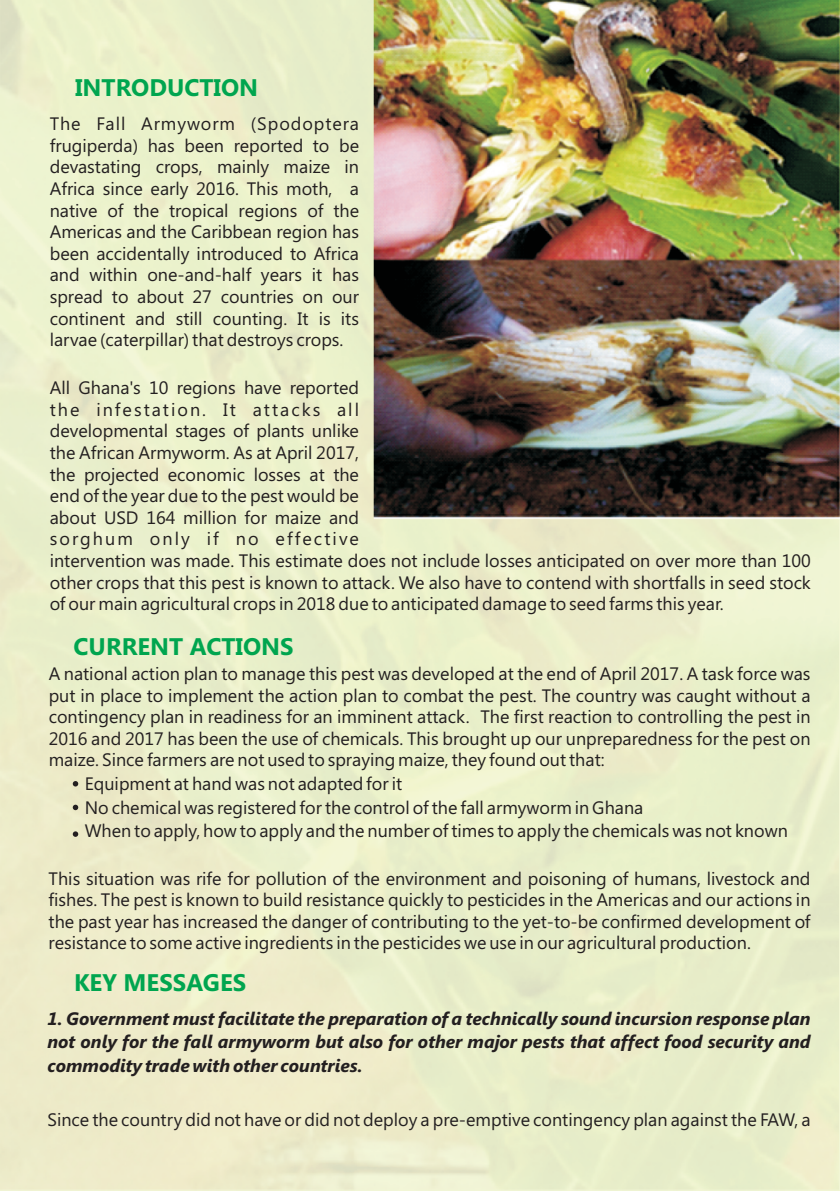
<style>
.page{position:relative;width:840px;height:1191px;background:#fff}
.page>*{position:absolute;margin:0;border:0;box-sizing:border-box;transform-origin:0 0}
.t1{font:700 24px "Segoe UI";color:#00a54f}
.t2{font:18px/21.6px "Segoe UI";color:#231f20;text-align:justify}
.t3{font:italic 700 18px/23.6px "Segoe UI";color:#231f20;text-align:justify}
</style>
<div class="page">
<img style="left:373px;top:0;width:466px;height:519px">
<svg style="left:73px;top:781px;width:5px;height:5px"></svg>
<svg style="left:73px;top:804px;width:5px;height:6px"></svg>
<svg style="left:73px;top:831px;width:5px;height:6px"></svg>
<h1 class="t1" style="left:75px;top:78px;width:185px">INTRODUCTION</h1>
<p class="t2" style="left:50px;top:115px;width:311px">The Fall Armyworm (Spodoptera frugiperda) has been reported to be devastating crops, mainly maize in Africa since early 2016. This moth, a native of the tropical regions of the Americas and the Caribbean region has been accidentally introduced to Africa and within one-and-half years it has spread to about 27 countries on our continent and still counting. It is its larvae (caterpillar) that destroys crops.</p>
<p class="t2" style="left:50px;top:379px;width:762px;text-align:left">All Ghana's 10 regions have reported<br>the infestation. It attacks all<br>developmental stages of plants unlike<br>the African Armyworm. As at April 2017,<br>the projected economic losses at the<br>end of the year due to the pest would be<br>about USD 164 million for maize and<br>sorghum only if no effective<br>intervention was made. This estimate does not include losses anticipated on over more than 100 other crops that this pest is known to attack. We also have to contend with shortfalls in seed stock of our main agricultural crops in 2018 due to anticipated damage to seed farms this year.</p>
<h1 class="t1" style="left:74px;top:637px;width:221px">CURRENT ACTIONS</h1>
<p class="t2" style="left:49px;top:664px;width:763px">A national action plan to manage this pest was developed at the end of April 2017. A task force was put in place to implement the action plan to combat the pest. The country was caught without a contingency plan in readiness for an imminent attack. The first reaction to controlling the pest in 2016 and 2017 has been the use of chemicals. This brought up our unpreparedness for the pest on maize. Since farmers are not used to spraying maize, they found out that:</p>
<p class="t2" style="left:85px;top:773px;width:704px;line-height:23.6px;text-align:left">Equipment at hand was not adapted for it<br>No chemical was registered for the control of the fall armyworm in Ghana<br>When to apply, how to apply and the number of times to apply the chemicals was not known</p>
<p class="t2" style="left:49px;top:869px;width:763px">This situation was rife for pollution of the environment and poisoning of humans, livestock and fishes. The pest is known to build resistance quickly to pesticides in the Americas and our actions in the past year has increased the danger of contributing to the yet-to-be confirmed development of resistance to some active ingredients in the pesticides we use in our agricultural production.</p>
<h1 class="t1" style="left:74px;top:973px;width:174px">KEY MESSAGES</h1>
<p class="t3" style="left:47px;top:1008px;width:764px">1. Government must facilitate the preparation of a technically sound incursion response plan not only for the fall armyworm but also for other major pests that affect food security and commodity trade with other countries.</p>
<p class="t2" style="left:47px;top:1110px;width:764px">Since the country did not have or did not deploy a pre-emptive contingency plan against the FAW, a</p>
</div>
